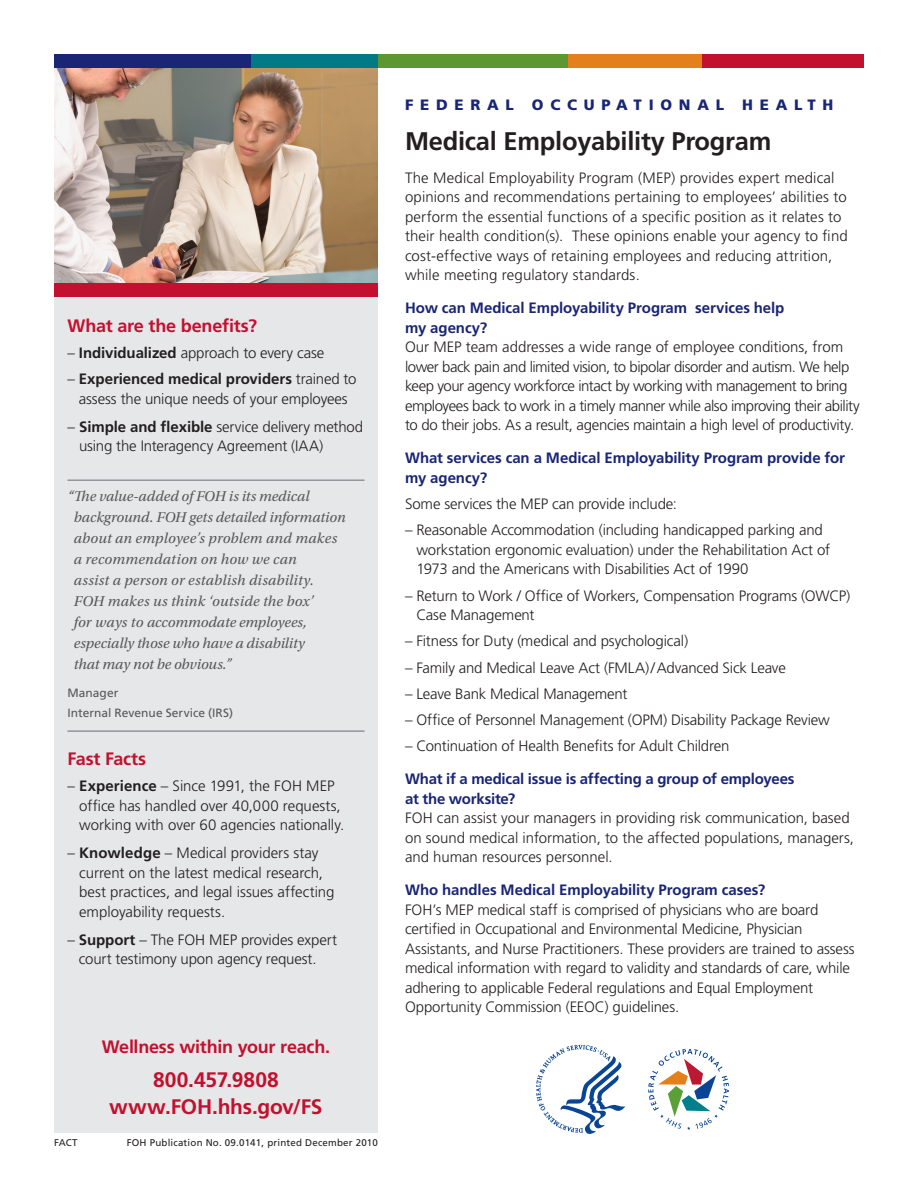
<style>
.page{position:relative;width:918px;height:1188px;background:#fff}
.page>*{position:absolute;margin:0;border:0;box-sizing:border-box;transform-origin:0 0}
.Title_Header{font:700 25.5px "Frutiger LT Std";letter-spacing:-.01em;color:#231f20}
.Web_Phone{font:700 21px "Frutiger LT Std";letter-spacing:-.01em;color:#c3102f}
.Web_Phone-2{font:700 18px "Frutiger LT Std";letter-spacing:-.015em;color:#c3102f}
.Sidebar_Header{font:700 18px "Frutiger LT Std";letter-spacing:-.01em;color:#c3102f}
.Fast_Facts_Header{font:700 18px "Frutiger LT Std";letter-spacing:-.01em;color:#c3102f}
.Body_copy{font:300 15px/19.5px "Frutiger LT Std";letter-spacing:-.01em;color:#231f20}
.Sidebar_Copy{font:300 15px/19.5px "Frutiger LT Std";letter-spacing:-.005em;color:#231f20}
.Body_copy-2{font:300 15px/19.5px "Frutiger LT Std";letter-spacing:.01em;color:#231f20}
.Body_copy-3{font:300 15px/19.5px "Frutiger LT Std";letter-spacing:-.03em;color:#231f20}
.Testimonial{font:italic 15px/21px "Utopia Std";letter-spacing:.01em;color:#57585a}
.Body_copy-4{font:700 15px/19.5px "Frutiger LT Std";letter-spacing:-.005em;color:#192575}
.Sidebar_Header-2{font:300 15px "Frutiger LT Std";letter-spacing:-.01em;color:#231f20}
.FOH{font:900 15px "Frutiger LT Std";letter-spacing:.45em;color:#192575}
.Testimonial_from_org{font:12px/19.5px "Frutiger LT Std";color:#57585a}
.FOH_Pub_No__Info{font:9.75px "Frutiger LT Std";letter-spacing:.02em;color:#231f20}
.s1{font-weight:700}
</style>
<div class="page">
<div style="left:54px;top:290px;width:324px;height:843px;background:#e6e7e9"></div>
<img style="left:54px;top:68px;width:324px;height:215px">
<div style="left:698px;top:54px;width:166px;height:14px;background:#c3102f"></div>
<div style="left:563px;top:54px;width:139px;height:14px;background:#e4801b"></div>
<div style="left:378px;top:54px;width:190px;height:14px;background:#5c9731"></div>
<div style="left:54px;top:283px;width:324px;height:14px;background:#c3102f"></div>
<hr style="left:68px;top:479px;width:296px;height:2px;background:#939598">
<hr style="left:68px;top:730px;width:296px;height:2px;background:#939598">
<div style="left:248px;top:54px;width:130px;height:14px;background:#007b85"></div>
<div style="left:54px;top:54px;width:197px;height:14px;background:#192575"></div>
<svg style="left:648px;top:1049px;width:81px;height:81px"></svg>
<svg style="left:536px;top:1045px;width:89px;height:89px"></svg>
<p class="Sidebar_Header" style="left:68px;top:315px;width:191px">What are the benefits?</p>
<p class="Sidebar_Header-2" style="left:68px;top:344px;width:258px">– <span class="s1">Individualized</span> approach to every case</p>
<p class="Sidebar_Copy" style="left:68px;top:369px;width:291px;text-align:center">– <span class="s1">Experienced medical providers</span> trained to assess the unique needs of your employees</p>
<p class="Sidebar_Copy" style="left:79px;top:417px;width:286px;text-indent:-12px">– <span class="s1">Simple and flexible</span> service delivery method using the Interagency Agreement (IAA)</p>
<p class="Testimonial" style="left:74px;top:486px;width:273px;text-indent:-6px">“The value-added of FOH is its medical background. FOH gets detailed information about an employee’s problem and makes a recommendation on how we can<br>assist a person or establish disability.<br>FOH makes us think ‘outside the box’<br>for ways to accommodate employees, especially those who have a disability<br>that may not be obvious.”</p>
<p class="Testimonial_from_org" style="left:68px;top:684px;width:167px">Manager<br>Internal Revenue Service (IRS)</p>
<p class="Fast_Facts_Header" style="left:68px;top:748px;width:80px">Fast Facts</p>
<p class="Sidebar_Copy" style="left:79px;top:776px;width:267px;text-indent:-12px">– <span class="s1">Experience</span> – Since 1991, the FOH MEP office has handled over 40,000 requests, working with over 60 agencies nationally.</p>
<p class="Sidebar_Copy" style="left:79px;top:844px;width:257px;text-indent:-12px">– <span class="s1">Knowledge</span> – Medical providers stay current on the latest medical research, best practices, and legal issues affecting employability requests.</p>
<p class="Sidebar_Copy" style="left:79px;top:930px;width:260px;text-indent:-11px">– <span class="s1">Support</span> – The FOH MEP provides expert court testimony upon agency request.</p>
<p class="Web_Phone-2" style="left:102px;top:1036px;width:230px">Wellness within your reach.</p>
<p class="Web_Phone" style="left:153px;top:1067px;width:127px">800.457.9808</p>
<p class="Web_Phone" style="left:109px;top:1094px;width:215px">www.FOH.hhs.gov/FS</p>
<p class="FOH_Pub_No__Info" style="left:54px;top:1137px;width:25px">FACT</p>
<p class="FOH_Pub_No__Info" style="left:127px;top:1137px;width:253px">FOH Publication No. 09.0141, printed December 2010</p>
<p class="FOH" style="left:405px;top:96px;width:430px">FEDERAL OCCUPATIONAL HEALTH</p>
<p class="Title_Header" style="left:405px;top:126px;width:368px">Medical Employability Program</p>
<p class="Body_copy-2" style="left:405px;top:168px;width:444px">The Medical Employability Program (MEP) provides expert medical opinions and recommendations pertaining to employees’ abilities to perform the essential functions of a specific position as it relates to their health condition(s). These opinions enable your agency to find cost-effective ways of retaining employees and reducing attrition, while meeting regulatory standards.</p>
<p class="Body_copy-4" style="left:405px;top:298px;width:381px">How can Medical Employability Program services help my agency?</p>
<p class="Body_copy-3" style="left:405px;top:338px;width:456px">Our MEP team addresses a wide range of employee conditions, from lower back pain and limited vision, to bipolar disorder and autism. We help keep your agency workforce intact by working with management to bring employees back to work in a timely manner while also improving their ability to do their jobs. As a result, agencies maintain a high level of productivity.</p>
<p class="Body_copy-4" style="left:405px;top:448px;width:442px">What services can a Medical Employability Program provide for my agency?</p>
<p class="Body_copy" style="left:405px;top:494px;width:274px">Some services the MEP can provide include:</p>
<p class="Body_copy" style="left:416px;top:521px;width:415px;text-indent:-11px">– Reasonable Accommodation (including handicapped parking and workstation ergonomic evaluation) under the Rehabilitation Act of<br>1973 and the Americans with Disabilities Act of 1990</p>
<p class="Body_copy" style="left:416px;top:586px;width:435px;text-indent:-11px">– Return to Work / Office of Workers, Compensation Programs (OWCP)<br>Case Management</p>
<p class="Body_copy" style="left:405px;top:632px;width:285px">– Fitness for Duty (medical and psychological)</p>
<p class="Body_copy" style="left:405px;top:658px;width:382px">– Family and Medical Leave Act (FMLA)/Advanced Sick Leave</p>
<p class="Body_copy" style="left:405px;top:684px;width:224px">– Leave Bank Medical Management</p>
<p class="Body_copy" style="left:405px;top:710px;width:426px">– Office of Personnel Management (OPM) Disability Package Review</p>
<p class="Body_copy" style="left:405px;top:737px;width:326px">– Continuation of Health Benefits for Adult Children</p>
<p class="Body_copy-4" style="left:405px;top:769px;width:391px">What if a medical issue is affecting a group of employees at the worksite?</p>
<p class="Body_copy" style="left:405px;top:809px;width:451px">FOH can assist your managers in providing risk communication, based on sound medical information, to the affected populations, managers, and human resources personnel.</p>
<p class="Body_copy-4" style="left:405px;top:880px;width:362px">Who handles Medical Employability Program cases?</p>
<p class="Body_copy" style="left:405px;top:900px;width:451px">FOH’s MEP medical staff is comprised of physicians who are board certified in Occupational and Environmental Medicine, Physician Assistants, and Nurse Practitioners. These providers are trained to assess medical information with regard to validity and standards of care, while adhering to applicable Federal regulations and Equal Employment Opportunity Commission (EEOC) guidelines.</p>
</div>
